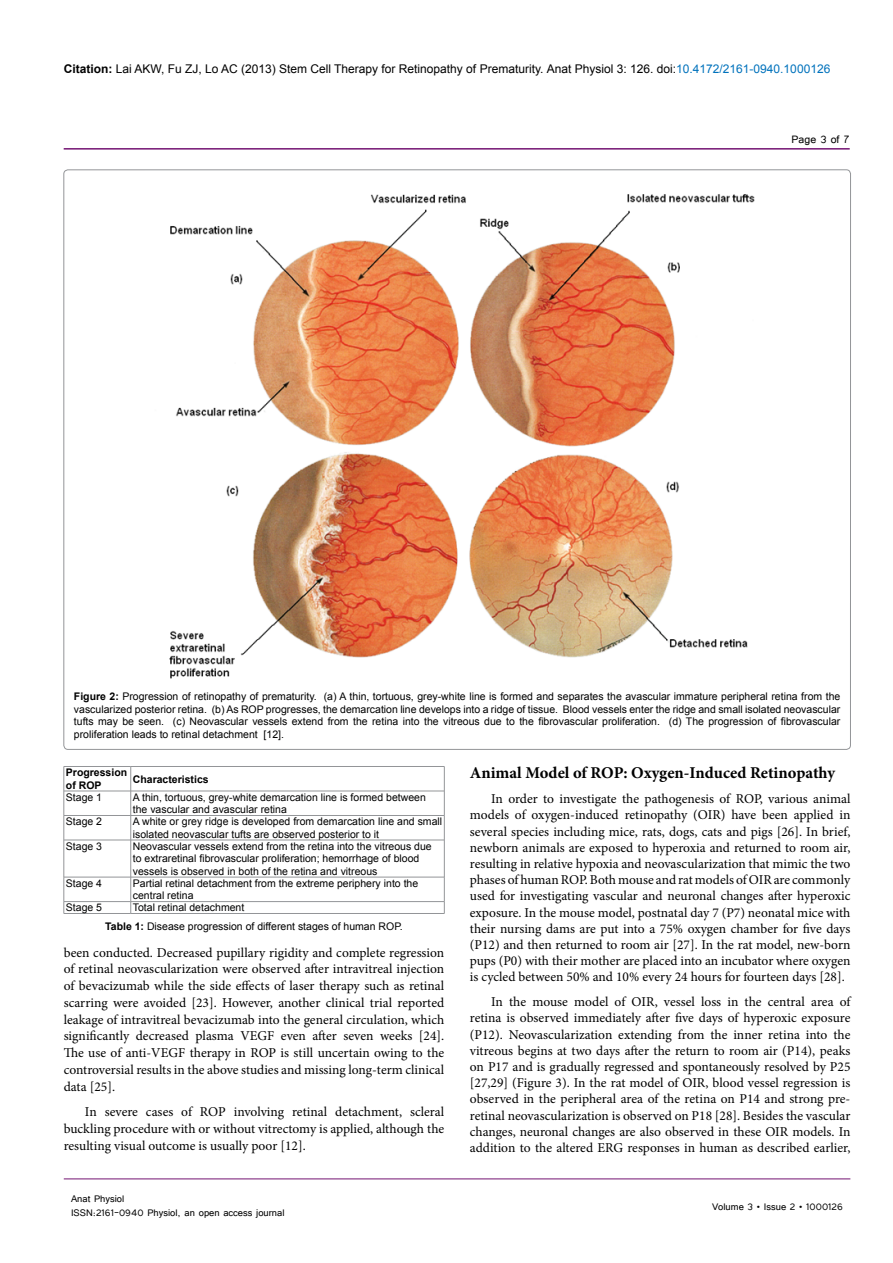
<style>
.page{position:relative;width:893px;height:1263px;background:#fff}
.page>*{position:absolute;margin:0;border:0;box-sizing:border-box;transform-origin:0 0}
.t1{font:700 16.5px "Minion Pro";color:#000}
.t2{font:13.5px/16.2px "Minion Pro";color:#000;text-align:justify}
.t3{font:13.5px "Tunga";color:#000}
.t4{font:12px "Arial";color:#000}
.t5{font:12px/14.4px "Tunga";color:#000}
.t6{font:10.5px/12.6px "Arial";color:#000}
.t7{font:700 10.5px/12.6px "Arial";color:#000}
.s1{font-weight:700}
.s2{color:#0072bc}
</style>
<div class="page">
<hr style="left:64px;top:148px;width:786px;height:2px;background:#741472">
<hr style="left:64px;top:1179px;width:786px;height:1px;background:#741472">
<hr style="left:64px;top:766px;width:67px;height:1px;background:#939598">
<hr style="left:131px;top:766px;width:313px;height:1px;background:#939598">
<hr style="left:64px;top:791px;width:67px;height:1px;background:#939598">
<hr style="left:131px;top:791px;width:313px;height:1px;background:#939598">
<hr style="left:64px;top:815px;width:67px;height:1px;background:#939598">
<svg style="left:64px;top:767px;width:1px;height:73px"></svg>
<hr style="left:131px;top:815px;width:313px;height:1px;background:#939598">
<svg style="left:130px;top:766px;width:1px;height:74px"></svg>
<svg style="left:444px;top:766px;width:1px;height:74px"></svg>
<hr style="left:64px;top:840px;width:67px;height:1px;background:#939598">
<hr style="left:64px;top:840px;width:1px;height:37px;background:#939598">
<hr style="left:131px;top:840px;width:313px;height:1px;background:#939598">
<hr style="left:130px;top:840px;width:1px;height:37px;background:#939598">
<hr style="left:444px;top:840px;width:1px;height:37px;background:#939598">
<hr style="left:64px;top:877px;width:67px;height:1px;background:#939598">
<hr style="left:131px;top:877px;width:313px;height:1px;background:#939598">
<hr style="left:64px;top:901px;width:67px;height:1px;background:#939598">
<svg style="left:64px;top:877px;width:1px;height:36px"></svg>
<hr style="left:131px;top:901px;width:313px;height:1px;background:#939598">
<svg style="left:130px;top:877px;width:1px;height:36px"></svg>
<svg style="left:444px;top:877px;width:1px;height:36px"></svg>
<hr style="left:64px;top:913px;width:67px;height:1px;background:#939598">
<hr style="left:131px;top:913px;width:313px;height:1px;background:#939598">
<img style="left:169px;top:194px;width:586px;height:485px">
<p class="t4" style="left:64px;top:60px;width:768px"><span class="s1">Citation:</span> Lai AKW, Fu ZJ, Lo AC (2013) Stem Cell Therapy for Retinopathy of Prematurity. Anat Physiol 3: 126. doi:<span class="s2">10.4172/2161-0940.1000126</span></p>
<p class="t3" style="left:792px;top:131px;width:59px">Page 3 of 7</p>
<p class="t6" style="left:74px;top:690px;width:768px;text-align:justify"><span class="s1">Figure 2:</span> Progression of retinopathy of prematurity. (a) A thin, tortuous, grey-white line is formed and separates the avascular immature peripheral retina from the vascularized posterior retina. (b) As ROP progresses, the demarcation line develops into a ridge of tissue. Blood vessels enter the ridge and small isolated neovascular tufts may be seen. (c) Neovascular vessels extend from the retina into the vitreous due to the fibrovascular proliferation. (d) The progression of fibrovascular proliferation leads to retinal detachment [12].</p>
<p class="t7" style="left:66px;top:766px;width:63px">Progression of ROP</p>
<p class="t7" style="left:133px;top:773px;width:77px">Characteristics</p>
<p class="t6" style="left:66px;top:791px;width:38px">Stage 1</p>
<p class="t6" style="left:133px;top:791px;width:294px">A thin, tortuous, grey-white demarcation line is formed between the vascular and avascular retina</p>
<p class="t6" style="left:66px;top:815px;width:38px">Stage 2</p>
<p class="t6" style="left:133px;top:815px;width:311px">A white or grey ridge is developed from demarcation line and small isolated neovascular tufts are observed posterior to it</p>
<p class="t6" style="left:66px;top:840px;width:38px">Stage 3</p>
<p class="t6" style="left:133px;top:840px;width:300px">Neovascular vessels extend from the retina into the vitreous due to extraretinal fibrovascular proliferation; hemorrhage of blood vessels is observed in both of the retina and vitreous</p>
<p class="t6" style="left:66px;top:877px;width:38px">Stage 4</p>
<p class="t6" style="left:133px;top:877px;width:287px">Partial retinal detachment from the extreme periphery into the central retina</p>
<p class="t6" style="left:66px;top:901px;width:38px">Stage 5</p>
<p class="t6" style="left:105px;top:899px;width:299px;line-height:18.3px;text-indent:28px">Total retinal detachment<br><span class="s1">Table 1:</span> Disease progression of different stages of human ROP.</p>
<p class="t2" style="left:64px;top:944px;width:382px;line-height:16.8px">been conducted. Decreased pupillary rigidity and complete regression of retinal neovascularization were observed after intravitreal injection of bevacizumab while the side effects of laser therapy such as retinal scarring were avoided [23]. However, another clinical trial reported leakage of intravitreal bevacizumab into the general circulation, which significantly decreased plasma VEGF even after seven weeks [24].<br>The use of anti-VEGF therapy in ROP is still uncertain owing to the controversial results in the above studies and missing long-term clinical data [25].</p>
<p class="t2" style="left:64px;top:1103px;width:382px;line-height:16.8px;text-indent:21px">In severe cases of ROP involving retinal detachment, scleral buckling procedure with or without vitrectomy is applied, although the resulting visual outcome is usually poor [12].</p>
<p class="t5" style="left:71px;top:1190px;width:215px">Anat Physiol<br>ISSN:2161-0940 Physiol, an open access journal</p>
<p class="t1" style="left:470px;top:761px;width:367px">Animal Model of ROP: Oxygen-Induced Retinopathy</p>
<p class="t2" style="left:470px;top:791px;width:382px;text-indent:21px">In order to investigate the pathogenesis of ROP, various animal models of oxygen-induced retinopathy (OIR) have been applied in several species including mice, rats, dogs, cats and pigs [26]. In brief, newborn animals are exposed to hyperoxia and returned to room air, resulting in relative hypoxia and neovascularization that mimic the two phases of human ROP. Both mouse and rat models of OIR are commonly used for investigating vascular and neuronal changes after hyperoxic exposure. In the mouse model, postnatal day 7 (P7) neonatal mice with their nursing dams are put into a 75% oxygen chamber for five days (P12) and then returned to room air [27]. In the rat model, new-born pups (P0) with their mother are placed into an incubator where oxygen is cycled between 50% and 10% every 24 hours for fourteen days [28].</p>
<p class="t2" style="left:470px;top:994px;width:382px;text-indent:21px">In the mouse model of OIR, vessel loss in the central area of retina is observed immediately after five days of hyperoxic exposure (P12). Neovascularization extending from the inner retina into the vitreous begins at two days after the return to room air (P14), peaks on P17 and is gradually regressed and spontaneously resolved by P25 [27,29] (Figure 3). In the rat model of OIR, blood vessel regression is observed in the peripheral area of the retina on P14 and strong pre&shy;retinal neovascularization is observed on P18 [28]. Besides the vascular changes, neuronal changes are also observed in these OIR models. In addition to the altered ERG responses in human as described earlier,</p>
<p class="t5" style="left:712px;top:1199px;width:132px">Volume 3 • Issue 2 • 1000126</p>
</div>
